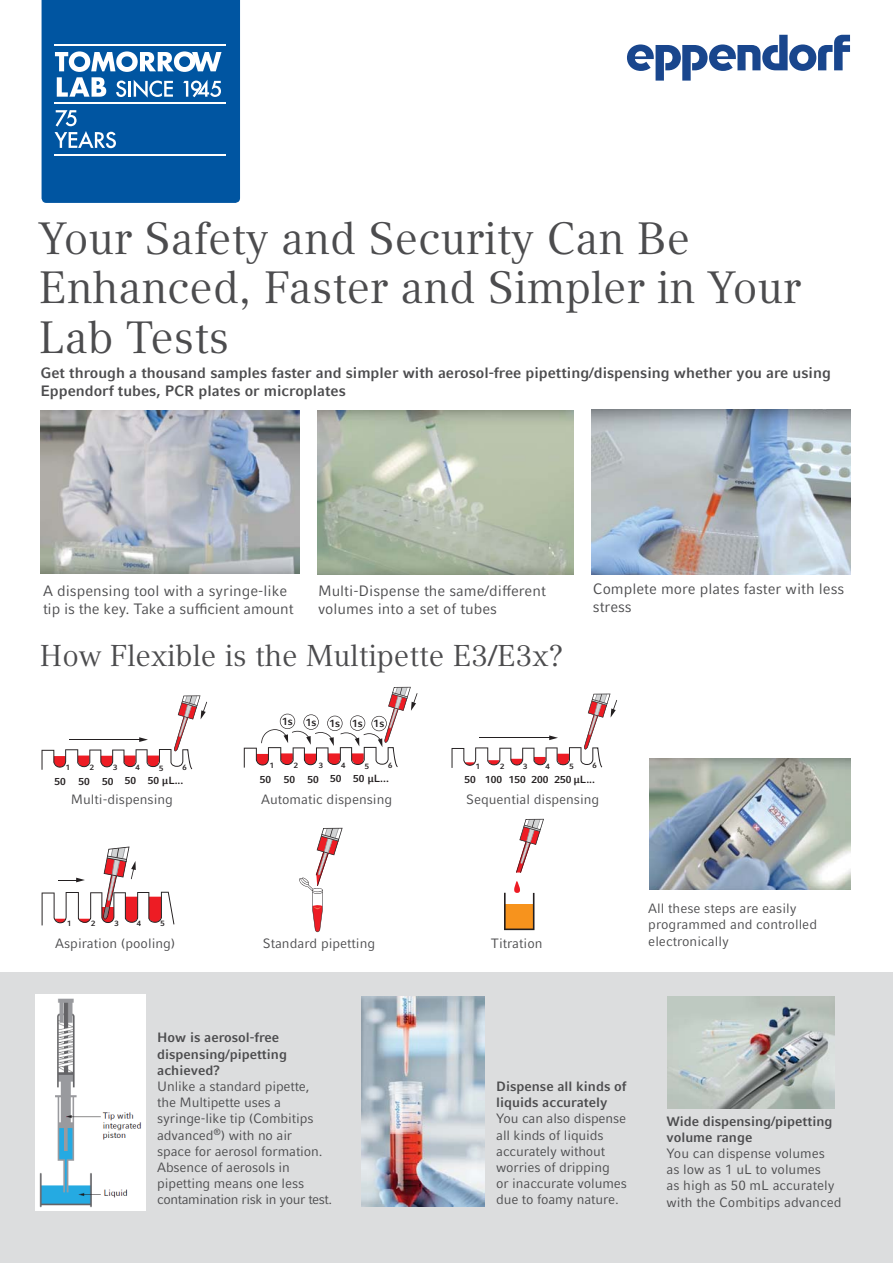
<style>
.page{position:relative;width:894px;height:1263px;background:#fff}
.page>*{position:absolute;margin:0;border:0;box-sizing:border-box;transform-origin:0 0}
.t1{font:45px/49.5px "Compatil Textfor Eppendorf";color:#4c4c4e}
.t2{font:30px "Compatil Textfor Eppendorf";color:#4c4c4e}
.t3{font:15px/18px "Compatil Factfor Eppendorf";color:#4c4c4e}
.t4{font:700 15px/18px "Compatil Fact LT Com";color:#4c4c4e}
.t5{font:13.5px/16.2px "Compatil Factfor Eppendorf";letter-spacing:-.01em;color:#4c4c4e}
.t6{font:700 13.5px/16.2px "Compatil Factfor Eppendorf";color:#4c4c4e}
.t7{font:700 10.5px "Compatil Factfor Eppendorf";letter-spacing:-.01em;color:#231f20}
.t8{font:700 10.2px "Compatil Factfor Eppendorf";color:#231f20}
.t9{font:700 7.65px "Compatil Factfor Eppendorf";color:#231f20}
.s1{font-size:10.35px}
</style>
<div class="page">
<div style="left:0;top:972px;width:893px;height:291px;background:#dcddde"></div>
<svg style="left:627px;top:35px;width:223px;height:46px"></svg>
<svg style="left:42px;top:0;width:198px;height:203px;background:#1e69ac"></svg>
<img style="left:41px;top:410px;width:258px;height:164px">
<img style="left:318px;top:410px;width:256px;height:165px">
<img style="left:592px;top:409px;width:259px;height:166px">
<svg style="left:42px;top:695px;width:165px;height:75px"></svg>
<svg style="left:244px;top:687px;width:174px;height:81px"></svg>
<svg style="left:452px;top:694px;width:165px;height:74px"></svg>
<svg style="left:42px;top:847px;width:132px;height:78px"></svg>
<svg style="left:299px;top:828px;width:44px;height:104px"></svg>
<svg style="left:516px;top:819px;width:28px;height:54px"></svg>
<svg style="left:504px;top:881px;width:31px;height:49px"></svg>
<img style="left:650px;top:759px;width:200px;height:131px">
<img style="left:35px;top:995px;width:110px;height:215px">
<img style="left:361px;top:997px;width:123px;height:209px">
<img style="left:668px;top:997px;width:167px;height:111px">
<h1 class="t1" style="left:39px;top:214px;width:763px">Your Safety and Security Can Be<br>Enhanced, Faster and Simpler in Your<br>Lab Tests</h1>
<p class="t4" style="left:41px;top:366px;width:792px">Get through a thousand samples faster and simpler with aerosol-free pipetting/dispensing whether you are using<br>Eppendorf tubes, PCR plates or microplates</p>
<p class="t3" style="left:43px;top:584px;width:252px">A dispensing tool with a syringe-like tip is the key. Take a sufficient amount</p>
<p class="t3" style="left:318px;top:584px;width:229px">Multi-Dispense the same/different volumes into a set of tubes</p>
<p class="t3" style="left:593px;top:582px;width:253px">Complete more plates faster with less stress</p>
<h2 class="t2" style="left:40px;top:638px;width:525px">How Flexible is the Multipette E3/E3x?</h2>
<p class="t7" style="left:282px;top:719px;width:104px">1s 1s 1s 1s 1s</p>
<p class="t9" style="left:66px;top:765px;width:6px">1</p>
<p class="t9" style="left:90px;top:765px;width:6px">2</p>
<p class="t9" style="left:113px;top:765px;width:6px">3</p>
<p class="t9" style="left:136px;top:765px;width:6px">4</p>
<p class="t9" style="left:159px;top:765px;width:6px">5</p>
<p class="t9" style="left:183px;top:764px;width:6px">6</p>
<p class="t8" style="left:54px;top:777px;width:131px">50 50 50 50 50 <span class="s1">µL...</span></p>
<p class="t9" style="left:270px;top:763px;width:6px">1</p>
<p class="t9" style="left:294px;top:763px;width:6px">2</p>
<p class="t9" style="left:319px;top:763px;width:6px">3</p>
<p class="t9" style="left:341px;top:763px;width:6px">4</p>
<p class="t9" style="left:365px;top:763px;width:6px">5</p>
<p class="t9" style="left:388px;top:762px;width:6px">6</p>
<p class="t8" style="left:260px;top:775px;width:131px">50 50 50 50 50 <span class="s1">µL...</span></p>
<p class="t9" style="left:476px;top:763px;width:6px">1</p>
<p class="t9" style="left:500px;top:763px;width:6px">2</p>
<p class="t9" style="left:523px;top:763px;width:6px">3</p>
<p class="t9" style="left:546px;top:763px;width:6px">4</p>
<p class="t9" style="left:569px;top:763px;width:6px">5</p>
<p class="t9" style="left:593px;top:763px;width:6px">6</p>
<p class="t8" style="left:464px;top:776px;width:132px">50 100 150 200 250 <span class="s1">µL...</span></p>
<p class="t5" style="left:71px;top:792px;width:104px">Multi-dispensing</p>
<p class="t5" style="left:261px;top:792px;width:133px">Automatic dispensing</p>
<p class="t5" style="left:466px;top:792px;width:135px">Sequential dispensing</p>
<p class="t9" style="left:67px;top:921px;width:6px">1</p>
<p class="t9" style="left:91px;top:921px;width:6px">2</p>
<p class="t9" style="left:114px;top:921px;width:6px">3</p>
<p class="t9" style="left:137px;top:921px;width:6px">4</p>
<p class="t9" style="left:161px;top:921px;width:6px">5</p>
<p class="t5" style="left:648px;top:902px;width:170px">All these steps are easily programmed and controlled</p>
<p class="t5" style="left:55px;top:936px;width:122px">Aspiration (pooling)</p>
<p class="t5" style="left:263px;top:936px;width:114px">Standard pipetting</p>
<p class="t5" style="left:491px;top:936px;width:53px">Titration</p>
<p class="t5" style="left:648px;top:934px;width:82px">electronically</p>
<p class="t6" style="left:157px;top:1031px;width:131px">How is aerosol-free dispensing/pipetting achieved?</p>
<p class="t5" style="left:157px;top:1080px;width:177px">Unlike a standard pipette,<br>the Multipette uses a syringe-like tip (Combitips advanced<sup>®</sup>) with no air<br>space for aerosol formation.<br>Absence of aerosols in pipetting means one less contamination risk in your test.</p>
<p class="t6" style="left:496px;top:1080px;width:132px">Dispense all kinds of liquids accurately</p>
<p class="t5" style="left:496px;top:1112px;width:132px">You can also dispense all kinds of liquids accurately without worries of dripping<br>or inaccurate volumes due to foamy nature.</p>
<p class="t6" style="left:666px;top:1114px;width:168px">Wide dispensing/pipetting volume range</p>
<p class="t5" style="left:666px;top:1147px;width:177px">You can dispense volumes as low as 1 uL to volumes<br>as high as 50 mL accurately with the Combitips advanced</p>
</div>
